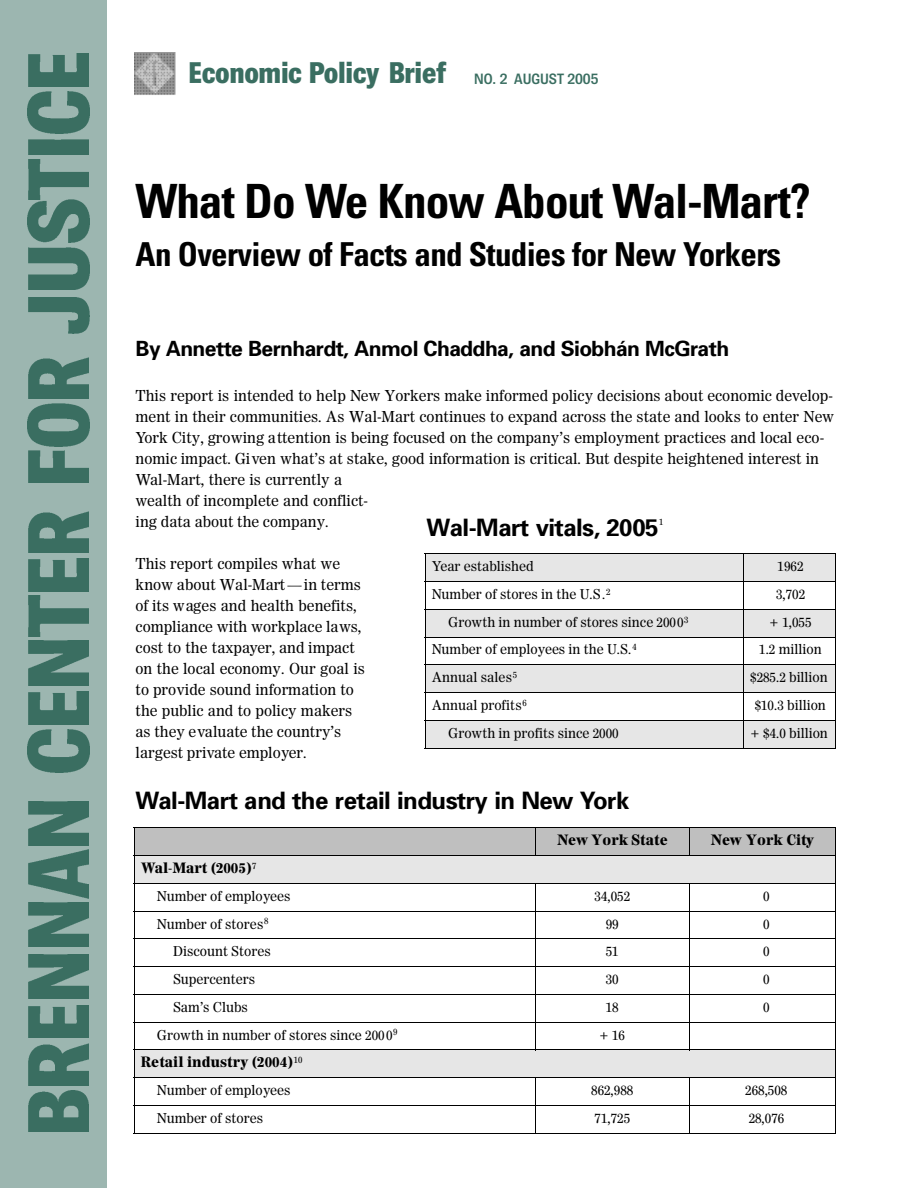
<style>
.page{position:relative;width:918px;height:1188px;background:#fff}
.page>*{position:absolute;margin:0;border:0;box-sizing:border-box;transform-origin:0 0}
.t1{font:700 condensed 47.25px "Univers";letter-spacing:-.025em;color:#000}
.t2{font:700 condensed 33px "Univers";letter-spacing:-.025em;color:#000}
.t3{font:800 30px "Grey";letter-spacing:.01em;color:#3a6e61}
.t4{font:700 24px "Univers";letter-spacing:-.025em;color:#000}
.t5{font:700 21px "Univers";letter-spacing:-.025em;color:#000}
.t6{font:15px/21px "Worldwide";color:#000}
.t7{font:900 14.25px "Worldwide";color:#000}
.t8{font:13.5px "Worldwide";color:#000}
.t9{font:9px "Worldwide";color:#000}
.s1{font-weight:600;font-size:15px}
</style>
<div class="page">
<div style="left:0;top:0;width:107px;height:1188px;background:#9cb6b0"></div>
<img style="left:28px;top:1091px;width:60px;height:41px">
<img style="left:28px;top:1044px;width:60px;height:41px">
<img style="left:28px;top:1005px;width:60px;height:33px">
<img style="left:28px;top:954px;width:60px;height:45px">
<img style="left:28px;top:902px;width:60px;height:45px">
<img style="left:28px;top:850px;width:60px;height:48px">
<img style="left:28px;top:801px;width:60px;height:45px">
<img style="left:27px;top:730px;width:63px;height:42px">
<img style="left:28px;top:692px;width:60px;height:32px">
<img style="left:28px;top:641px;width:60px;height:45px">
<img style="left:28px;top:596px;width:60px;height:40px">
<img style="left:28px;top:559px;width:60px;height:32px">
<img style="left:28px;top:511px;width:60px;height:42px">
<img style="left:28px;top:451px;width:60px;height:32px">
<img style="left:27px;top:404px;width:63px;height:43px">
<img style="left:28px;top:357px;width:60px;height:42px">
<img style="left:28px;top:297px;width:62px;height:37px">
<img style="left:28px;top:248px;width:62px;height:42px">
<img style="left:27px;top:200px;width:63px;height:43px">
<img style="left:28px;top:159px;width:60px;height:41px">
<img style="left:28px;top:139px;width:60px;height:15px">
<img style="left:27px;top:92px;width:63px;height:42px">
<img style="left:28px;top:54px;width:60px;height:32px">
<img style="left:134px;top:53px;width:42px;height:42px">
<div style="left:135px;top:828px;width:400px;height:27px;background:#bfbfbf"></div>
<div style="left:536px;top:828px;width:153px;height:27px;background:#bfbfbf"></div>
<div style="left:690px;top:828px;width:145px;height:27px;background:#bfbfbf"></div>
<div style="left:135px;top:856px;width:700px;height:27px;background:#e6e6e6"></div>
<div style="left:135px;top:1050px;width:700px;height:27px;background:#e6e6e6"></div>
<hr style="left:134px;top:828px;width:1px;height:306px;background:#000">
<svg style="left:535px;top:829px;width:1px;height:26px"></svg>
<hr style="left:535px;top:883px;width:1px;height:167px;background:#000">
<hr style="left:535px;top:1077px;width:1px;height:57px;background:#000">
<svg style="left:689px;top:829px;width:1px;height:26px"></svg>
<hr style="left:689px;top:883px;width:1px;height:167px;background:#000">
<hr style="left:689px;top:1077px;width:1px;height:57px;background:#000">
<hr style="left:835px;top:828px;width:1px;height:306px;background:#000">
<hr style="left:134px;top:828px;width:702px;height:1px;background:#000">
<hr style="left:134px;top:855px;width:702px;height:1px;background:#000">
<hr style="left:134px;top:883px;width:702px;height:1px;background:#000">
<hr style="left:134px;top:911px;width:702px;height:1px;background:#000">
<hr style="left:134px;top:939px;width:702px;height:1px;background:#000">
<hr style="left:134px;top:966px;width:702px;height:1px;background:#000">
<hr style="left:134px;top:994px;width:702px;height:1px;background:#000">
<hr style="left:134px;top:1022px;width:702px;height:1px;background:#000">
<hr style="left:134px;top:1050px;width:702px;height:1px;background:#000">
<hr style="left:134px;top:1077px;width:702px;height:1px;background:#000">
<hr style="left:134px;top:1105px;width:702px;height:1px;background:#000">
<hr style="left:134px;top:1133px;width:702px;height:1px;background:#000">
<div style="left:426px;top:554px;width:317px;height:27px;background:#e6e6e6"></div>
<div style="left:744px;top:554px;width:91px;height:27px;background:#e6e6e6"></div>
<div style="left:426px;top:610px;width:317px;height:27px;background:#e6e6e6"></div>
<div style="left:744px;top:610px;width:91px;height:27px;background:#e6e6e6"></div>
<div style="left:426px;top:665px;width:317px;height:27px;background:#e6e6e6"></div>
<div style="left:744px;top:665px;width:91px;height:27px;background:#e6e6e6"></div>
<div style="left:426px;top:721px;width:317px;height:27px;background:#e6e6e6"></div>
<div style="left:744px;top:721px;width:91px;height:27px;background:#e6e6e6"></div>
<hr style="left:425px;top:553px;width:1px;height:195px;background:#000">
<hr style="left:743px;top:553px;width:1px;height:195px;background:#000">
<hr style="left:835px;top:553px;width:1px;height:195px;background:#000">
<hr style="left:425px;top:553px;width:411px;height:1px;background:#000">
<hr style="left:425px;top:581px;width:411px;height:1px;background:#000">
<hr style="left:425px;top:609px;width:411px;height:1px;background:#000">
<hr style="left:425px;top:637px;width:411px;height:1px;background:#000">
<hr style="left:425px;top:664px;width:411px;height:1px;background:#000">
<hr style="left:425px;top:692px;width:411px;height:1px;background:#000">
<hr style="left:425px;top:720px;width:411px;height:1px;background:#000">
<hr style="left:425px;top:748px;width:411px;height:1px;background:#000">
<h3 class="t3" style="left:189px;top:62px;width:411px">Economic Po l i c y Brief <span class="s1">NO. 2 AUGUST 2005</span></h3>
<h1 class="t1" style="left:136px;top:174px;width:677px">What Do We Know About Wa l - M a rt ?</h1>
<h2 class="t2" style="left:136px;top:235px;width:647px">An Overview of Facts and Studies for New Yo r k e r s</h2>
<h3 class="t5" style="left:136px;top:340px;width:595px">By Annette Bern h a rdt, Anmol Chaddha, and Siobhán McGrath</h3>
<p class="t6" style="left:136px;top:386px;width:700px">This report is intended to help New Yorkers make informed policy decisions about economic develop&shy;ment in their communities. As Wal-Mart continues to expand across the state and looks to enter New York City, growing attention is being focused on the company’s employment practices and local eco&shy;nomic impact. Given what’s at stake, good information is critical. But despite heightened interest in Wal-Mart, there is currently a<br>wealth of incomplete and conflict-<br>ing data about the company.</p>
<p class="t6" style="left:136px;top:554px;width:231px">This report compiles what we know about Wal-Mart — in terms of its wages and health benefits, compliance with workplace laws, cost to the taxpayer, and impact on the local economy. Our goal is to provide sound information to the public and to policy makers as they evaluate the country’s largest private employer.</p>
<h3 class="t4" style="left:427px;top:518px;width:233px">Wa l - M a rt vitals, 2005</h3>
<p class="t9" style="left:659px;top:519px;width:6px">1</p>
<p class="t8" style="left:432px;top:561px;width:104px">Year established</p>
<p class="t8" style="left:778px;top:561px;width:27px">1962</p>
<p class="t8" style="left:432px;top:589px;width:180px">Number of stores in the U.S.<sup>2</sup></p>
<p class="t8" style="left:776px;top:589px;width:31px">3,702</p>
<p class="t8" style="left:448px;top:616px;width:242px">Growth in number of stores since 2000<sup>3</sup></p>
<p class="t8" style="left:769px;top:616px;width:44px">+ 1,055</p>
<p class="t8" style="left:432px;top:644px;width:206px">Number of employees in the U.S.<sup>4</sup></p>
<p class="t8" style="left:759px;top:644px;width:64px">1.2 million</p>
<p class="t8" style="left:432px;top:672px;width:87px">Annual sales<sup>5</sup></p>
<p class="t8" style="left:750px;top:672px;width:79px">$285.2 billion</p>
<p class="t8" style="left:432px;top:700px;width:97px">Annual profits<sup>6</sup></p>
<p class="t8" style="left:755px;top:700px;width:73px">$10.3 billion</p>
<p class="t8" style="left:448px;top:727px;width:172px">Growth in profits since 2000</p>
<p class="t8" style="left:750px;top:727px;width:79px">+ $4.0 billion</p>
<h3 class="t4" style="left:136px;top:792px;width:495px">Wa l - M a rt and the retail industry in New Yo r k</h3>
<p class="t7" style="left:557px;top:834px;width:112px">New York State</p>
<p class="t7" style="left:711px;top:834px;width:105px">New York City</p>
<p class="t7" style="left:141px;top:862px;width:117px">Wal-Mart (2005)<sup>7</sup></p>
<p class="t8" style="left:157px;top:890px;width:135px">Number of employees</p>
<p class="t8" style="left:595px;top:890px;width:37px">34,052</p>
<p class="t8" style="left:763px;top:890px;width:8px">0</p>
<p class="t8" style="left:157px;top:918px;width:113px">Number of stores<sup>8</sup></p>
<p class="t8" style="left:606px;top:918px;width:14px">99</p>
<p class="t8" style="left:763px;top:918px;width:8px">0</p>
<p class="t8" style="left:173px;top:946px;width:99px">Discount Stores</p>
<p class="t8" style="left:606px;top:946px;width:14px">51</p>
<p class="t8" style="left:763px;top:946px;width:8px">0</p>
<p class="t8" style="left:173px;top:974px;width:84px">Supercenters</p>
<p class="t8" style="left:606px;top:974px;width:14px">30</p>
<p class="t8" style="left:763px;top:974px;width:8px">0</p>
<p class="t8" style="left:173px;top:1001px;width:76px">Sam’s Clubs</p>
<p class="t8" style="left:606px;top:1001px;width:14px">18</p>
<p class="t8" style="left:763px;top:1001px;width:8px">0</p>
<p class="t8" style="left:157px;top:1029px;width:242px">Growth in number of stores since 2000<sup>9</sup></p>
<p class="t8" style="left:599px;top:1029px;width:27px">+ 16</p>
<p class="t7" style="left:141px;top:1056px;width:163px">Retail industry (2004)<sup>10</sup></p>
<p class="t8" style="left:157px;top:1085px;width:135px">Number of employees</p>
<p class="t8" style="left:591px;top:1085px;width:44px">862,988</p>
<p class="t8" style="left:745px;top:1085px;width:44px">268,508</p>
<p class="t8" style="left:157px;top:1112px;width:108px">Number of stores</p>
<p class="t8" style="left:595px;top:1112px;width:37px">71,725</p>
<p class="t8" style="left:749px;top:1112px;width:37px">28,076</p>
</div>
